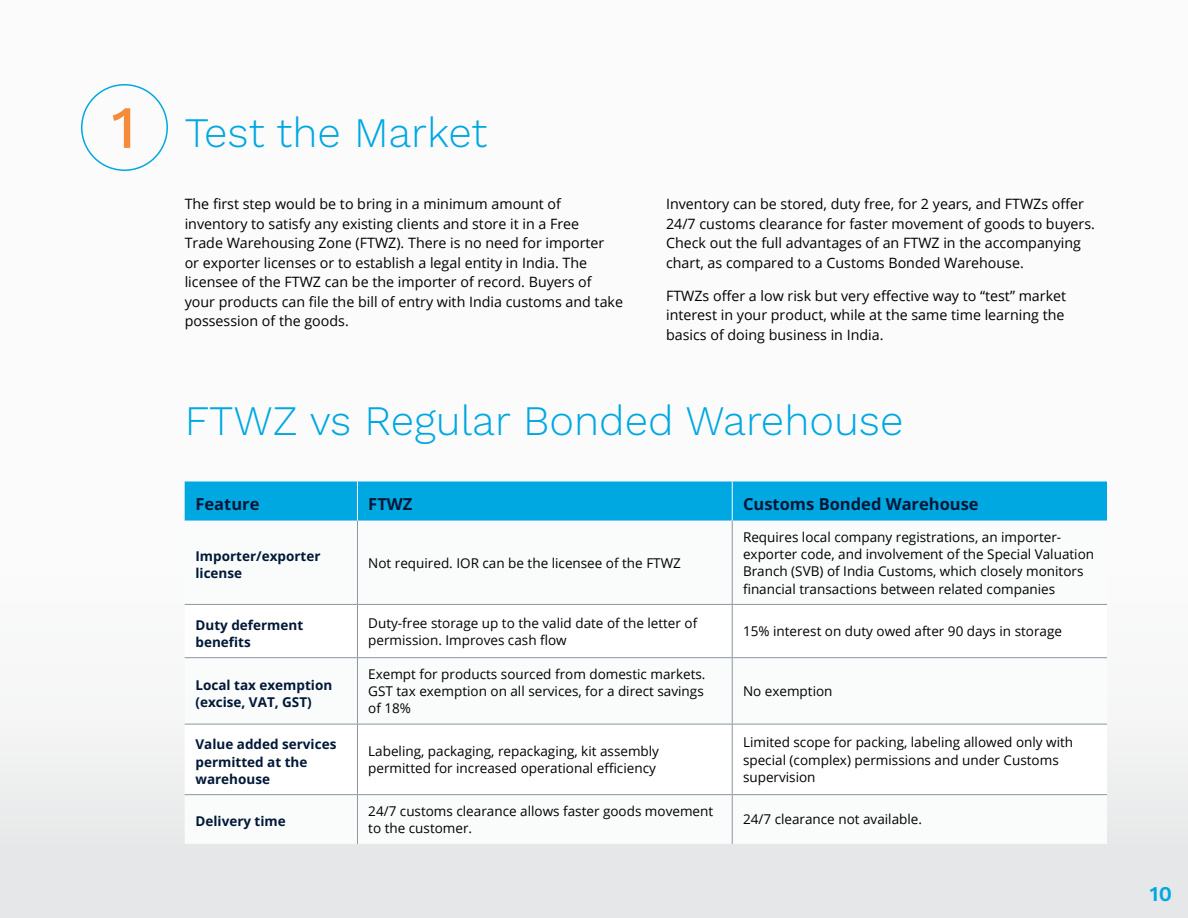
<style>
.page{position:relative;width:1188px;height:918px;background:#fff}
.page>*{position:absolute;margin:0;border:0;box-sizing:border-box;transform-origin:0 0}
.t1{font:42px "Work Sans";color:#00a8e2}
.t2{font:600 21px "Work Sans";color:#00a8e2}
.t3{font:700 16.5px "Open Sans";color:#011837}
.t4{font:14.25px/19.5px "Open Sans";color:#000}
.t5{font:13.5px/17.2px "Open Sans";color:#000}
.t6{font:700 13.5px/17.2px "Open Sans";color:#011837}
.s1{font-weight:500;font-size:60px;color:#f68b39}
</style>
<div class="page">
<div style="left:0;top:0;width:1188px;height:918px;background:linear-gradient(to bottom,#fff,#eeefef)"></div>
<div style="left:81px;top:84px;width:87px;height:87px;border:2px solid #00a8e2;border-radius:50%"></div>
<div style="left:185px;top:482px;width:922px;height:39px;background:#00a8e2"></div>
<svg style="left:185px;top:521px;width:922px;height:323px"></svg>
<svg style="left:185px;top:605px;width:922px;height:189px"></svg>
<hr style="left:357px;top:482px;width:1px;height:39px;background:#fff">
<hr style="left:732px;top:482px;width:1px;height:39px;background:#fff">
<hr style="left:357px;top:521px;width:1px;height:83px;background:#8b95a0">
<hr style="left:732px;top:521px;width:1px;height:83px;background:#8b95a0">
<hr style="left:185px;top:604px;width:172px;height:1px;background:#8b95a0">
<hr style="left:357px;top:604px;width:375px;height:1px;background:#8b95a0">
<hr style="left:357px;top:605px;width:1px;height:52px;background:#8b95a0">
<hr style="left:732px;top:604px;width:375px;height:1px;background:#8b95a0">
<hr style="left:732px;top:605px;width:1px;height:52px;background:#8b95a0">
<hr style="left:185px;top:657px;width:172px;height:1px;background:#8b95a0">
<hr style="left:357px;top:657px;width:375px;height:1px;background:#8b95a0">
<hr style="left:357px;top:658px;width:1px;height:66px;background:#8b95a0">
<hr style="left:732px;top:657px;width:375px;height:1px;background:#8b95a0">
<hr style="left:732px;top:658px;width:1px;height:66px;background:#8b95a0">
<hr style="left:185px;top:724px;width:172px;height:1px;background:#8b95a0">
<hr style="left:357px;top:724px;width:375px;height:1px;background:#8b95a0">
<hr style="left:357px;top:724px;width:1px;height:70px;background:#8b95a0">
<hr style="left:732px;top:724px;width:375px;height:1px;background:#8b95a0">
<hr style="left:732px;top:724px;width:1px;height:70px;background:#8b95a0">
<hr style="left:185px;top:794px;width:172px;height:1px;background:#8b95a0">
<hr style="left:357px;top:794px;width:375px;height:1px;background:#8b95a0">
<hr style="left:357px;top:795px;width:1px;height:49px;background:#8b95a0">
<hr style="left:732px;top:794px;width:375px;height:1px;background:#8b95a0">
<hr style="left:732px;top:795px;width:1px;height:49px;background:#8b95a0">
<h1 class="t1" style="left:112px;top:101px;width:377px"><span class="s1">1</span> Test the Market</h1>
<p class="t4" style="left:185px;top:194px;width:440px">The first step would be to bring in a minimum amount of inventory to satisfy any existing clients and store it in a Free<br>Trade Warehousing Zone (FTWZ). There is no need for importer<br>or exporter licenses or to establish a legal entity in India. The licensee of the FTWZ can be the importer of record. Buyers of your products can file the bill of entry with India customs and take possession of the goods.</p>
<p class="t4" style="left:666px;top:194px;width:430px">Inventory can be stored, duty free, for 2 years, and FTWZs offer 24/7 customs clearance for faster movement of goods to buyers.<br>Check out the full advantages of an FTWZ in the accompanying chart, as compared to a Customs Bonded Warehouse.</p>
<p class="t4" style="left:666px;top:286px;width:402px">FTWZs offer a low risk but very effective way to “test” market interest in your product, while at the same time learning the basics of doing business in India.</p>
<h1 class="t1" style="left:185px;top:389px;width:720px">FTWZ vs Regular Bonded Warehouse</h1>
<p class="t3" style="left:195px;top:493px;width:66px">Feature</p>
<p class="t3" style="left:368px;top:493px;width:46px">FTWZ</p>
<p class="t3" style="left:743px;top:493px;width:237px">Customs Bonded Warehouse</p>
<p class="t6" style="left:195px;top:547px;width:127px">Importer/exporter license</p>
<p class="t5" style="left:368px;top:554px;width:314px">Not required. IOR can be the licensee of the FTWZ</p>
<p class="t5" style="left:743px;top:528px;width:353px">Requires local company registrations, an importer&shy;exporter code, and involvement of the Special Valuation Branch (SVB) of India Customs, which closely monitors financial transactions between related companies</p>
<p class="t6" style="left:195px;top:616px;width:109px">Duty deferment benefits</p>
<p class="t5" style="left:368px;top:614px;width:331px">Duty-free storage up to the valid date of the letter of permission. Improves cash flow</p>
<p class="t5" style="left:743px;top:622px;width:321px">15% interest on duty owed after 90 days in storage</p>
<p class="t6" style="left:195px;top:676px;width:138px">Local tax exemption (excise, VAT, GST)</p>
<p class="t5" style="left:368px;top:665px;width:339px">Exempt for products sourced from domestic markets.<br>GST tax exemption on all services, for a direct savings of 18%</p>
<p class="t5" style="left:743px;top:682px;width:91px">No exemption</p>
<p class="t6" style="left:195px;top:736px;width:142px">Value added services permitted at the warehouse</p>
<p class="t5" style="left:368px;top:742px;width:292px">Labeling, packaging, repackaging, kit assembly permitted for increased operational efficiency</p>
<p class="t5" style="left:743px;top:733px;width:332px">Limited scope for packing, labeling allowed only with special (complex) permissions and under Customs supervision</p>
<p class="t6" style="left:195px;top:813px;width:92px">Delivery time</p>
<p class="t5" style="left:368px;top:802px;width:346px">24/7 customs clearance allows faster goods movement to the customer.</p>
<p class="t5" style="left:743px;top:811px;width:181px">24/7 clearance not available.</p>
<h2 class="t2" style="left:1150px;top:878px;width:24px">10</h2>
</div>
